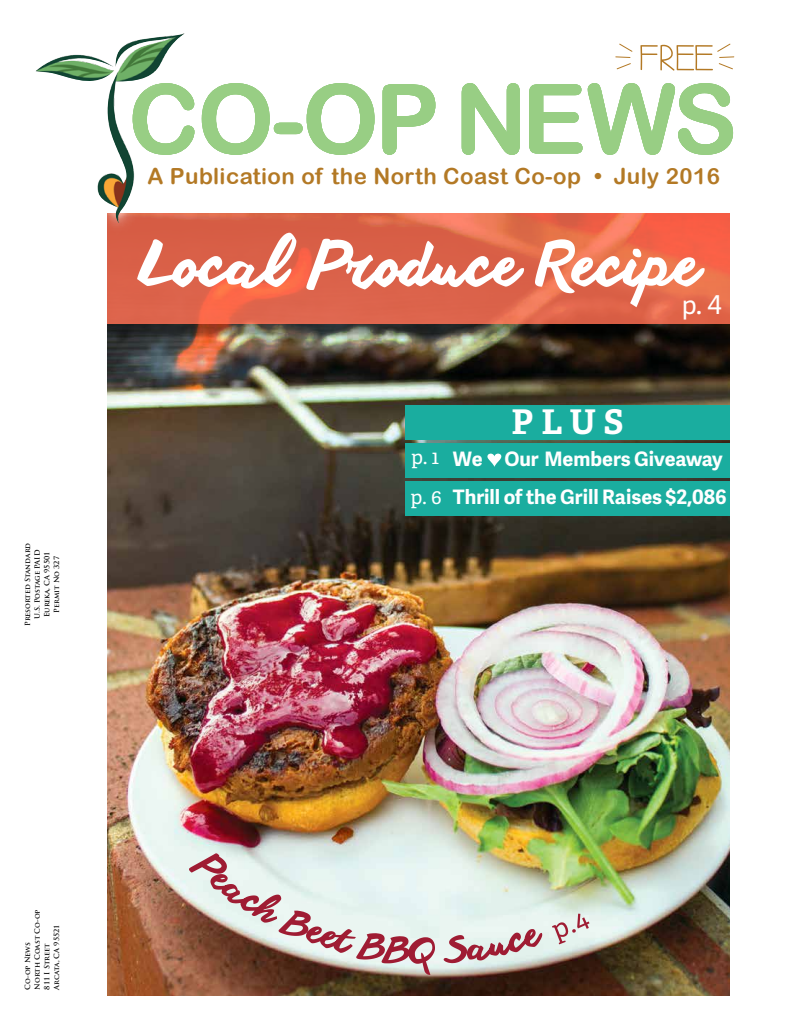
<style>
.page{position:relative;width:792px;height:1032px;background:#fff}
.page>*{position:absolute;margin:0;border:0;box-sizing:border-box;transform-origin:0 0}
.t1{font:96.7px "Arial Rounded MT Bold";letter-spacing:-.04em;color:#98ce84}
.t2{font:700 34px "Adelle PE";color:#fff}
.t3{font:26px "Adelle Sans";color:#fff}
.t4{font:22.2px "Arial Rounded MT Bold";letter-spacing:.02em;color:#b37925}
.t5{font:700 19.9px/37.9px "Adelle Sans";color:#fff}
.t6{font:19.9px/40.3px "Adelle PE";color:#fff}
.t7{font:700 7px "Trajan Pro";color:#000}
</style>
<div class="page">
<img style="left:107px;top:491px;width:623px;height:505px">
<svg style="left:615px;top:43px;width:18px;height:27px"></svg>
<svg style="left:640px;top:43px;width:95px;height:28px"></svg>
<img style="left:107px;top:340px;width:623px;height:151px">
<div style="left:405px;top:405px;width:332px;height:35px;background:#1aad9f"></div>
<div style="left:405px;top:443px;width:332px;height:35px;background:#1aad9f"></div>
<div style="left:405px;top:481px;width:332px;height:35px;background:#1aad9f"></div>
<div style="left:101px;top:218px;width:635px;height:122px;background:#000;opacity:.42"></div>
<svg style="left:107px;top:213px;width:624px;height:111px;background:#e3664b"></svg>
<div style="left:20px;top:17px;width:179px;height:221px;background:#fff"></div>
<div style="left:30px;top:33px;width:162px;height:198px;background:#fff;opacity:.75"></div>
<svg style="left:137px;top:233px;width:568px;height:74px"></svg>
<div style="left:0;top:211px;width:107px;height:821px;background:#fff"></div>
<div style="left:731px;top:189px;width:61px;height:825px;background:#fff"></div>
<svg style="left:487px;top:453px;width:14px;height:14px"></svg>
<svg style="left:189px;top:853px;width:401px;height:122px;background:#c9c0b8"></svg>
<p class="t7" style="left:23px;top:626px;width:85px;rotate:-90deg">Presorted Standard</p>
<p class="t7" style="left:33px;top:619px;width:71px;rotate:-90deg">U.S. Postage PAID</p>
<p class="t7" style="left:43px;top:617px;width:67px;rotate:-90deg">Eureka, CA 95501</p>
<p class="t7" style="left:52px;top:613px;width:58px;rotate:-90deg">Permit No 327</p>
<h1 class="t1" style="left:128px;top:62px;width:611px">CO-OP NEWS</h1>
<h3 class="t4" style="left:147px;top:163px;width:574px">A Publication of the North Coast Co-op • July 2016</h3>
<h3 class="t3" style="left:682px;top:286px;width:42px">p. 4</h3>
<h3 class="t6" style="left:411px;top:436px;width:33px">p. 1 p. 6</h3>
<h2 class="t2" style="left:511px;top:398px;width:114px">PLUS</h2>
<h3 class="t5" style="left:453px;top:440px;width:275px">We Our Members Giveaway<br>Thrill of the Grill Raises $2,086</h3>
<p class="t7" style="left:33px;top:989px;width:81px;rotate:-90deg">North Coast Co-op</p>
<p class="t7" style="left:52px;top:989px;width:67px;rotate:-90deg">Arcata, CA 95521</p>
<p class="t7" style="left:23px;top:989px;width:49px;rotate:-90deg">Co-op News</p>
<p class="t7" style="left:43px;top:989px;width:47px;rotate:-90deg">811 I Street</p>
</div>
